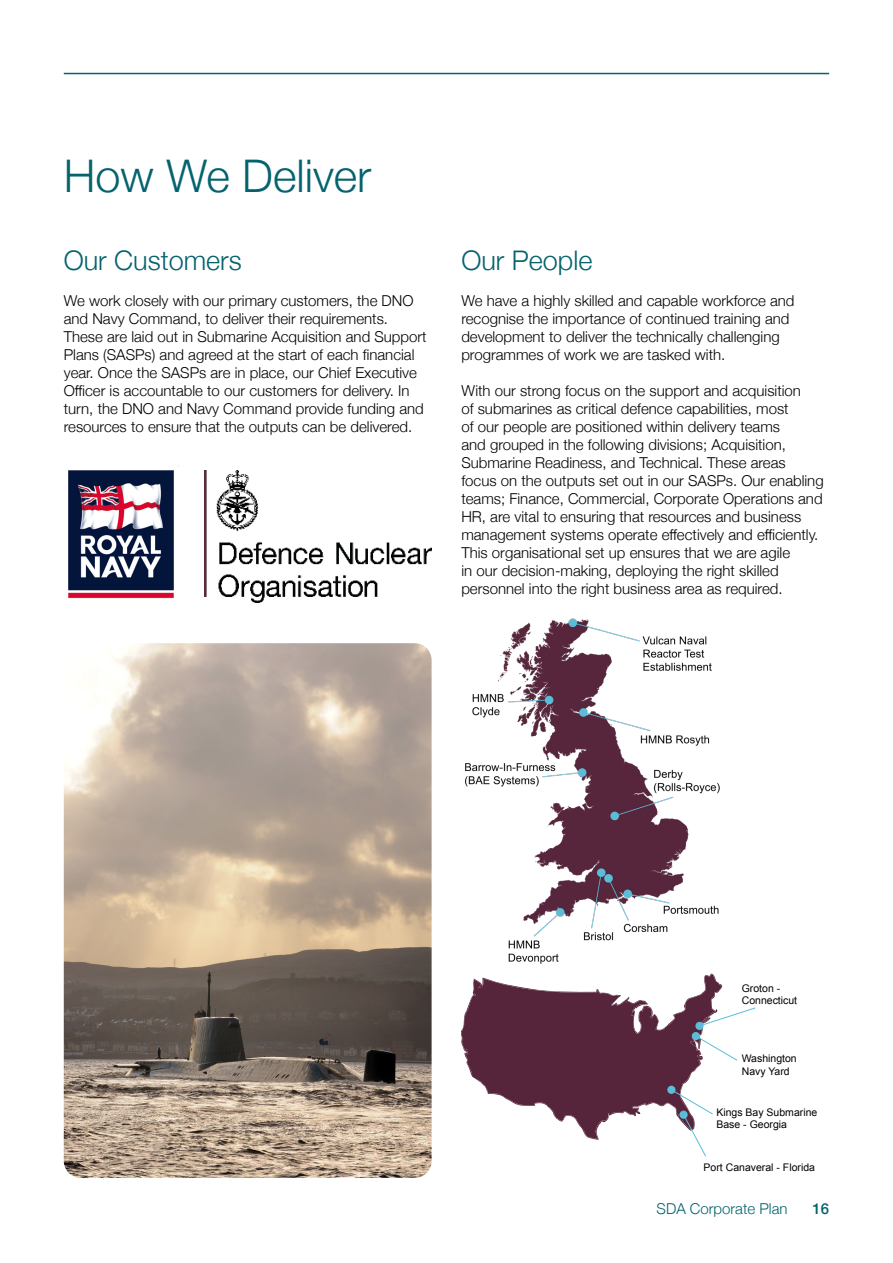
<style>
.page{position:relative;width:893px;height:1263px;background:#fff}
.page>*{position:absolute;margin:0;border:0;box-sizing:border-box;transform-origin:0 0}
.t1{font:300 45px "Helvetica Neue";color:#05636e}
.Paragraph{font:300 27px "Helvetica Neue";color:#05636e}
.Paragraph-2{font:300 15px/18px "Helvetica Neue";color:#000}
.t2{font:300 15px "Helvetica Neue";color:#05636e}
.t3{font:500 15px "Helvetica Neue";color:#05636e}
.t4{font:10.5px/12.6px "Arial";color:#000}
</style>
<div class="page">
<hr style="left:64px;top:73px;width:765px;height:1px;background:#05636e">
<img style="left:68px;top:466px;width:111px;height:133px">
<img style="left:204px;top:471px;width:228px;height:131px">
<img style="left:464px;top:618px;width:256px;height:356px">
<svg style="left:461px;top:974px;width:295px;height:183px"></svg>
<div style="left:667px;top:1086px;width:8px;height:8px;background:#5cbdd9;border-radius:50%"></div>
<img style="left:64px;top:643px;width:368px;height:535px">
<p class="t1" style="left:64px;top:140px;width:309px">How We Deliver</p>
<p class="Paragraph" style="left:64px;top:239px;width:180px">Our Customers</p>
<p class="Paragraph-2" style="left:64px;top:291px;width:364px">We work closely with our primary customers, the DNO and Navy Command, to deliver their requirements.<br>These are laid out in Submarine Acquisition and Support Plans (SASPs) and agreed at the start of each financial year. Once the SASPs are in place, our Chief Executive Officer is accountable to our customers for delivery. In turn, the DNO and Navy Command provide funding and resources to ensure that the outputs can be delivered.</p>
<p class="Paragraph" style="left:461px;top:239px;width:133px">Our People</p>
<p class="Paragraph-2" style="left:461px;top:291px;width:335px">We have a highly skilled and capable workforce and recognise the importance of continued training and development to deliver the technically challenging programmes of work we are tasked with.</p>
<p class="Paragraph-2" style="left:461px;top:381px;width:364px">With our strong focus on the support and acquisition<br>of submarines as critical defence capabilities, most<br>of our people are positioned within delivery teams<br>and grouped in the following divisions; Acquisition, Submarine Readiness, and Technical. These areas focus on the outputs set out in our SASPs. Our enabling teams; Finance, Commercial, Corporate Operations and HR, are vital to ensuring that resources and business management systems operate effectively and efficiently.<br>This organisational set up ensures that we are agile<br>in our decision-making, deploying the right skilled personnel into the right business area as required.</p>
<p class="t4" style="left:742px;top:982px;width:57px">Groton -<br>Connecticut</p>
<p class="t4" style="left:742px;top:1052px;width:57px">Washington<br>Navy Yard</p>
<p class="t4" style="left:716px;top:1106px;width:102px">Kings Bay Submarine<br>Base - Georgia</p>
<p class="t4" style="left:704px;top:1161px;width:113px">Port Canaveral - Florida</p>
<p class="t2" style="left:657px;top:1196px;width:132px">SDA Corporate Plan</p>
<p class="t3" style="left:812px;top:1196px;width:18px">16</p>
</div>
